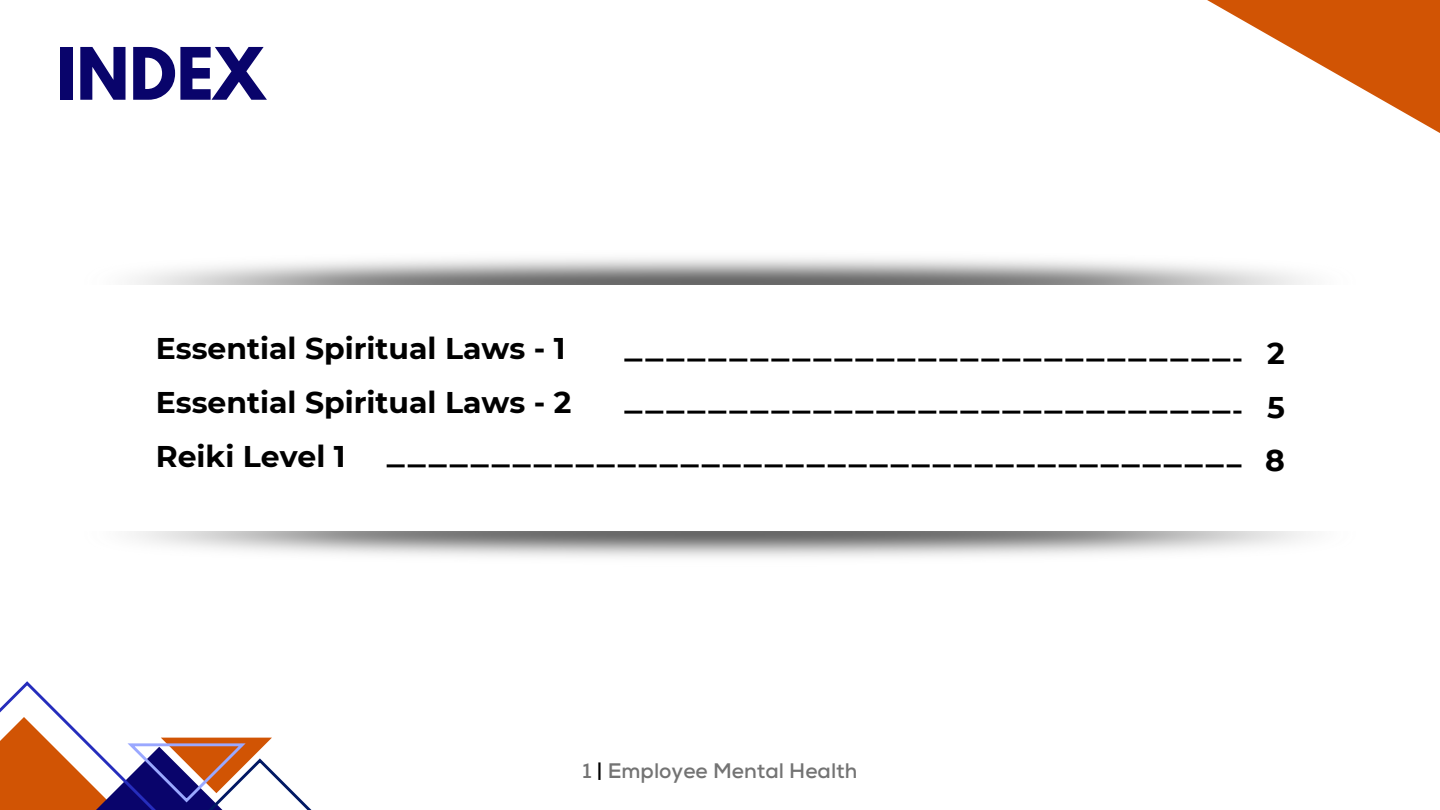
<style>
.page{position:relative;width:1440px;height:810px;background:#fff}
.page>*{position:absolute;margin:0;border:0;box-sizing:border-box;transform-origin:0 0}
.t1{font:700 64px "League Spartan";color:#09046b}
.t2{font:700 29.9px/53.2px "Montserrat";color:#000;text-align:justify}
.t3{font:700 21px "Nexa";color:#737373}
.s1{color:#000}
</style>
<div class="page">
<img style="left:131px;top:258px;width:1178px;height:26px">
<img style="left:131px;top:531px;width:1178px;height:27px">
<svg style="left:1207px;top:0;width:233px;height:133px"></svg>
<svg style="left:0;top:681px;width:312px;height:129px"></svg>
<svg style="left:624px;top:411px;width:617px;height:3px;background:#3f3f3f"></svg>
<hr style="left:387px;top:464px;width:18px;height:3px;background:#000">
<hr style="left:408px;top:464px;width:18px;height:3px;background:#000">
<hr style="left:429px;top:464px;width:18px;height:3px;background:#000">
<hr style="left:450px;top:464px;width:18px;height:3px;background:#000">
<hr style="left:471px;top:464px;width:18px;height:3px;background:#000">
<hr style="left:492px;top:464px;width:18px;height:3px;background:#000">
<hr style="left:513px;top:464px;width:18px;height:3px;background:#000">
<hr style="left:534px;top:464px;width:18px;height:3px;background:#000">
<hr style="left:555px;top:464px;width:18px;height:3px;background:#000">
<hr style="left:576px;top:464px;width:18px;height:3px;background:#000">
<hr style="left:597px;top:464px;width:18px;height:3px;background:#000">
<hr style="left:618px;top:464px;width:18px;height:3px;background:#000">
<hr style="left:639px;top:464px;width:18px;height:3px;background:#000">
<hr style="left:660px;top:464px;width:18px;height:3px;background:#000">
<hr style="left:681px;top:464px;width:18px;height:3px;background:#000">
<hr style="left:702px;top:464px;width:18px;height:3px;background:#000">
<hr style="left:723px;top:464px;width:18px;height:3px;background:#000">
<hr style="left:744px;top:464px;width:18px;height:3px;background:#000">
<hr style="left:765px;top:464px;width:18px;height:3px;background:#000">
<hr style="left:786px;top:464px;width:18px;height:3px;background:#000">
<hr style="left:807px;top:464px;width:18px;height:3px;background:#000">
<hr style="left:828px;top:464px;width:18px;height:3px;background:#000">
<hr style="left:849px;top:464px;width:18px;height:3px;background:#000">
<hr style="left:870px;top:464px;width:18px;height:3px;background:#000">
<hr style="left:891px;top:464px;width:18px;height:3px;background:#000">
<hr style="left:912px;top:464px;width:18px;height:3px;background:#000">
<hr style="left:933px;top:464px;width:18px;height:3px;background:#000">
<hr style="left:954px;top:464px;width:18px;height:3px;background:#000">
<hr style="left:975px;top:464px;width:18px;height:3px;background:#000">
<hr style="left:996px;top:464px;width:18px;height:3px;background:#000">
<hr style="left:1017px;top:464px;width:18px;height:3px;background:#000">
<hr style="left:1038px;top:464px;width:18px;height:3px;background:#000">
<hr style="left:1059px;top:464px;width:18px;height:3px;background:#000">
<hr style="left:1080px;top:464px;width:18px;height:3px;background:#000">
<hr style="left:1101px;top:464px;width:18px;height:3px;background:#000">
<hr style="left:1122px;top:464px;width:18px;height:3px;background:#000">
<hr style="left:1143px;top:464px;width:18px;height:3px;background:#000">
<hr style="left:1164px;top:464px;width:18px;height:3px;background:#000">
<hr style="left:1185px;top:464px;width:18px;height:3px;background:#000">
<hr style="left:1206px;top:464px;width:18px;height:3px;background:#000">
<hr style="left:1227px;top:464px;width:14px;height:3px;background:#000">
<hr style="left:624px;top:359px;width:18px;height:3px;background:#000">
<hr style="left:645px;top:359px;width:18px;height:3px;background:#000">
<hr style="left:666px;top:359px;width:18px;height:3px;background:#000">
<hr style="left:687px;top:359px;width:18px;height:3px;background:#000">
<hr style="left:708px;top:359px;width:18px;height:3px;background:#000">
<hr style="left:729px;top:359px;width:18px;height:3px;background:#000">
<hr style="left:750px;top:359px;width:18px;height:3px;background:#000">
<hr style="left:771px;top:359px;width:18px;height:3px;background:#000">
<hr style="left:792px;top:359px;width:18px;height:3px;background:#000">
<hr style="left:813px;top:359px;width:18px;height:3px;background:#000">
<hr style="left:834px;top:359px;width:18px;height:3px;background:#000">
<hr style="left:855px;top:359px;width:18px;height:3px;background:#000">
<hr style="left:876px;top:359px;width:18px;height:3px;background:#000">
<hr style="left:897px;top:359px;width:18px;height:3px;background:#000">
<hr style="left:918px;top:359px;width:18px;height:3px;background:#000">
<hr style="left:939px;top:359px;width:18px;height:3px;background:#000">
<hr style="left:960px;top:359px;width:18px;height:3px;background:#000">
<hr style="left:981px;top:359px;width:18px;height:3px;background:#000">
<hr style="left:1002px;top:359px;width:18px;height:3px;background:#000">
<hr style="left:1023px;top:359px;width:18px;height:3px;background:#000">
<hr style="left:1044px;top:359px;width:18px;height:3px;background:#000">
<hr style="left:1065px;top:359px;width:18px;height:3px;background:#000">
<hr style="left:1086px;top:359px;width:18px;height:3px;background:#000">
<hr style="left:1107px;top:359px;width:18px;height:3px;background:#000">
<hr style="left:1128px;top:359px;width:18px;height:3px;background:#000">
<hr style="left:1149px;top:359px;width:18px;height:3px;background:#000">
<hr style="left:1170px;top:359px;width:18px;height:3px;background:#000">
<hr style="left:1191px;top:359px;width:18px;height:3px;background:#000">
<hr style="left:1212px;top:359px;width:18px;height:3px;background:#000">
<svg style="left:1233px;top:359px;width:8px;height:3px"></svg>
<h2 class="t1" style="left:57px;top:42px;width:209px">INDEX</h2>
<h2 class="t2" style="left:156px;top:322px;width:411px">Essential Spiritual Laws - 1</h2>
<h2 class="t2" style="left:1265px;top:327px;width:21px">2<br>5<br>8</h2>
<h2 class="t2" style="left:156px;top:376px;width:417px">Essential Spiritual Laws - 2</h2>
<p class="t2" style="left:156px;top:430px;width:191px">Reiki Level 1</p>
<p class="t3" style="left:583px;top:758px;width:276px">1 <span class="s1">|</span> Employee Mental Health</p>
</div>
